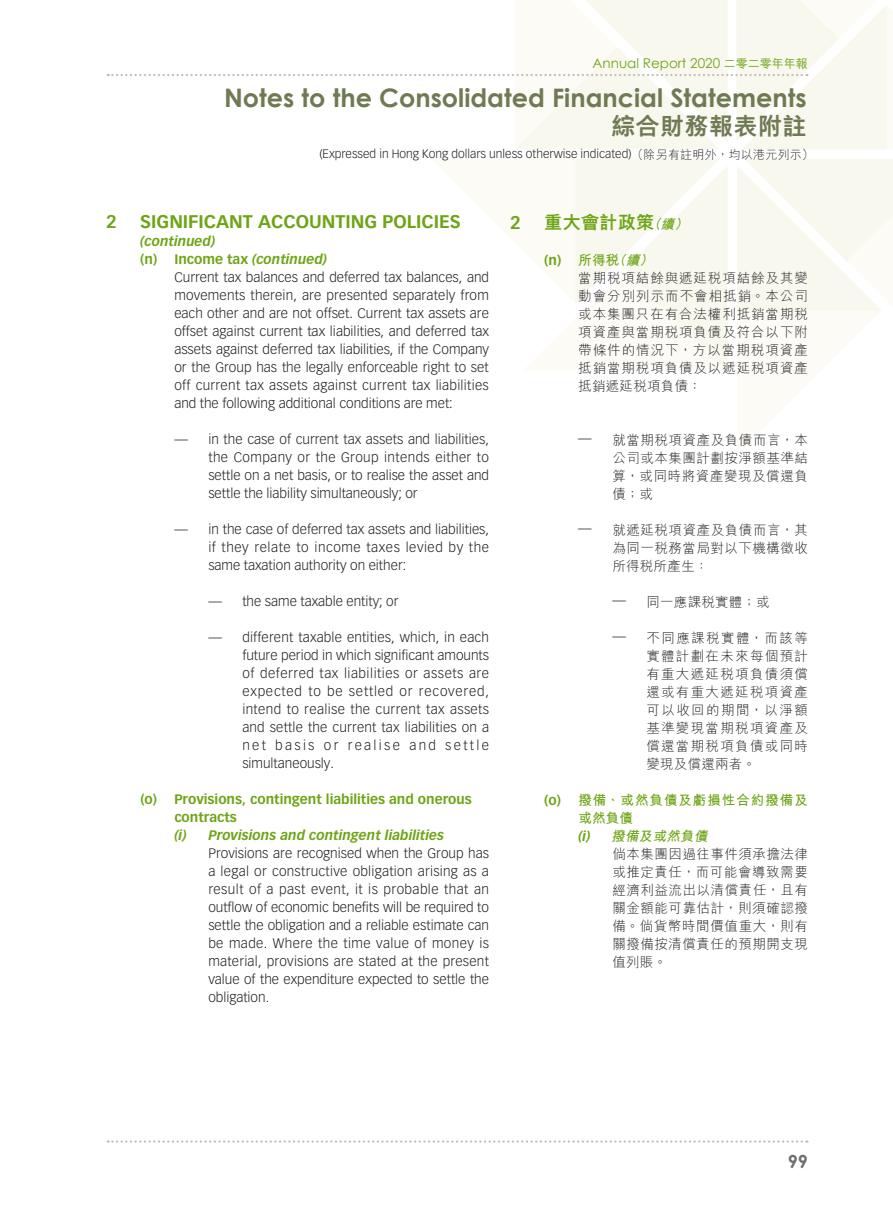
<style>
.page{position:relative;width:893px;height:1212px;background:#fff}
.page>*{position:absolute;margin:0;border:0;box-sizing:border-box;transform-origin:0 0}
.t1{font:700 25.5px "Century Gothic";color:#6f7a53}
.t2{font:800 24px "M Hei HK";letter-spacing:.02em;color:#6f7a53}
.t3{font:700 18px "Vectora LT Std";color:#6ea516}
.t4{font:800 18px "M Hei HK";letter-spacing:.02em;color:#6ea516}
.t5{font:700 18px "Century Gothic";color:#6c6d70}
.t6{font:300 13.5px/18px "Vectora LT Std";color:#231f20;text-align:justify}
.t7{font:300 13.5px/18px "M Hei HK";letter-spacing:.04em;color:#231f20;text-align:justify}
.t8{font:700 13.5px/18px "Vectora LT Std";color:#6ea516}
.t9{font:italic 700 13.5px "Vectora LT Std";color:#6ea516}
.t10{font:300 13.5px "Vectora LT Std";letter-spacing:.02em;color:#231f20}
.t11{font:700 13.5px/18px "M Hei HK";letter-spacing:.075em;color:#6ea516}
.t12{font:13.5px "Century Gothic";color:#6ea516}
.t13{font:300 13.5px "M Hei HK";letter-spacing:.02em;color:#231f20}
.t14{font:300 12px "Vectora LT Std";color:#231f20}
.s1{font-family:"M Hei HK";font-weight:500;font-size:12px}
.s2{font-family:"M Hei HK"}
.s3{font-style:italic}
.s4{font-weight:700;font-style:italic;font-size:13.5px}
.s5{font-family:"M Hei HK";font-style:italic}
.s6{font-family:"Vectora LT Std"}
.s7{font-family:"Vectora LT Std";font-style:italic}
</style>
<div class="page">
<svg style="left:575px;top:159px;width:152px;height:211px"></svg>
<svg style="left:737px;top:159px;width:156px;height:152px"></svg>
<svg style="left:108px;top:1140px;width:699px;height:2px"></svg>
<svg style="left:108px;top:0;width:779px;height:149px"></svg>
<p class="t12" style="left:592px;top:54px;width:217px">Annual Report 2020 <span class="s1">二零二零年年報</span></p>
<h1 class="t1" style="left:224px;top:78px;width:584px">Notes to the Consolidated Financial Statements</h1>
<h2 class="t2" style="left:611px;top:115px;width:197px">綜合財務報表附註</h2>
<p class="t14" style="left:320px;top:147px;width:496px">(Expressed in Hong Kong dollars unless otherwise indicated)<span class="s2">（除另有註明外，均以港元列示）</span></p>
<h3 class="t3" style="left:106px;top:210px;width:12px">2</h3>
<h3 class="t3" style="left:140px;top:210px;width:322px">SIGNIFICANT ACCOUNTING POLICIES</h3>
<p class="t9" style="left:140px;top:233px;width:77px">(continued)</p>
<p class="t8" style="left:140px;top:250px;width:188px">(n) Income tax <span class="s3">(continued)</span></p>
<p class="t6" style="left:174px;top:268px;width:316px">Current tax balances and deferred tax balances, and</p>
<p class="t6" style="left:174px;top:286px;width:316px">movements therein, are presented separately from</p>
<p class="t6" style="left:174px;top:304px;width:316px">each other and are not offset. Current tax assets are</p>
<p class="t6" style="left:174px;top:322px;width:316px">offset against current tax liabilities, and deferred tax</p>
<p class="t6" style="left:174px;top:340px;width:316px">assets against deferred tax liabilities, if the Company</p>
<p class="t6" style="left:174px;top:358px;width:316px">or the Group has the legally enforceable right to set</p>
<p class="t10" style="left:174px;top:377px;width:316px">off current tax assets against current tax liabilities</p>
<p class="t6" style="left:174px;top:394px;width:280px">and the following additional conditions are met:</p>
<p class="t6" style="left:208px;top:430px;width:282px;text-indent:-34px">— in the case of current tax assets and liabilities, the Company or the Group intends either to settle on a net basis, or to realise the asset and settle the liability simultaneously; or</p>
<p class="t6" style="left:208px;top:520px;width:282px;text-indent:-34px">— in the case of deferred tax assets and liabilities, if they relate to income taxes levied by the same taxation authority on either:</p>
<p class="t6" style="left:208px;top:592px;width:192px">— the same taxable entity; or</p>
<p class="t6" style="left:242px;top:628px;width:248px;text-indent:-34px">— different taxable entities, which, in each future period in which significant amounts of deferred tax liabilities or assets are expected to be settled or recovered, intend to realise the current tax assets and settle the current tax liabilities on a net basis or realise and settle simultaneously.</p>
<p class="t8" style="left:174px;top:790px;width:299px;text-indent:-34px">(o) Provisions, contingent liabilities and onerous contracts</p>
<p class="t9" style="left:174px;top:827px;width:271px">(i) Provisions and contingent liabilities</p>
<p class="t6" style="left:208px;top:844px;width:282px">Provisions are recognised when the Group has a legal or constructive obligation arising as a result of a past event, it is probable that an outflow of economic benefits will be required to settle the obligation and a reliable estimate can be made. Where the time value of money is material, provisions are stated at the present value of the expenditure expected to settle the obligation.</p>
<h3 class="t3" style="left:510px;top:211px;width:12px">2</h3>
<h3 class="t4" style="left:544px;top:213px;width:149px">重大會計政策<span class="s4">（續）</span></h3>
<p class="t8" style="left:544px;top:251px;width:114px">(n) <span class="s2">所得稅</span><span class="s5">（續）</span></p>
<p class="t7" style="left:578px;top:269px;width:231px">當期稅項結餘與遞延稅項結餘及其變動會分別列示而不會相抵銷。本公司或本集團只在有合法權利抵銷當期稅項資產與當期稅項負債及符合以下附帶條件的情況下，方以當期稅項資產抵銷當期稅項負債及以遞延稅項資產抵銷遞延稅項負債：</p>
<p class="t7" style="left:612px;top:430px;width:197px;text-indent:-34px"><span class="s6">—</span> 就當期稅項資產及負債而言，本公司或本集團計劃按淨額基準結算，或同時將資產變現及償還負債；或</p>
<p class="t7" style="left:612px;top:520px;width:197px;text-indent:-34px"><sup>—</sup> 就遞延稅項資產及負債而言，其為同一稅務當局對以下機構徵收所得稅所產生：</p>
<p class="t13" style="left:612px;top:595px;width:159px"><sup>—</sup> 同一應課稅實體；或</p>
<p class="t7" style="left:646px;top:628px;width:163px;text-indent:-34px"><sup>—</sup> 不同應課稅實體，而該等實體計劃在未來每個預計有重大遞延稅項負債須償還或有重大遞延稅項資產可以收回的期間，以淨額基準變現當期稅項資產及償還當期稅項負債或同時變現及償還兩者。</p>
<p class="t11" style="left:577px;top:789px;width:232px;text-indent:-33px"><span class="s6">(o)</span> 撥備、或然負債及虧損性合約撥備及或然負債<br><span class="s7">(i)</span> <span class="s3">撥備及或然負債</span></p>
<p class="t7" style="left:612px;top:845px;width:197px">倘本集團因過往事件須承擔法律或推定責任，而可能會導致需要經濟利益流出以清償責任，且有關金額能可靠估計，則須確認撥備。倘貨幣時間價值重大，則有關撥備按清償責任的預期開支現值列賬。</p>
<h3 class="t5" style="left:788px;top:1148px;width:22px">99</h3>
</div>
